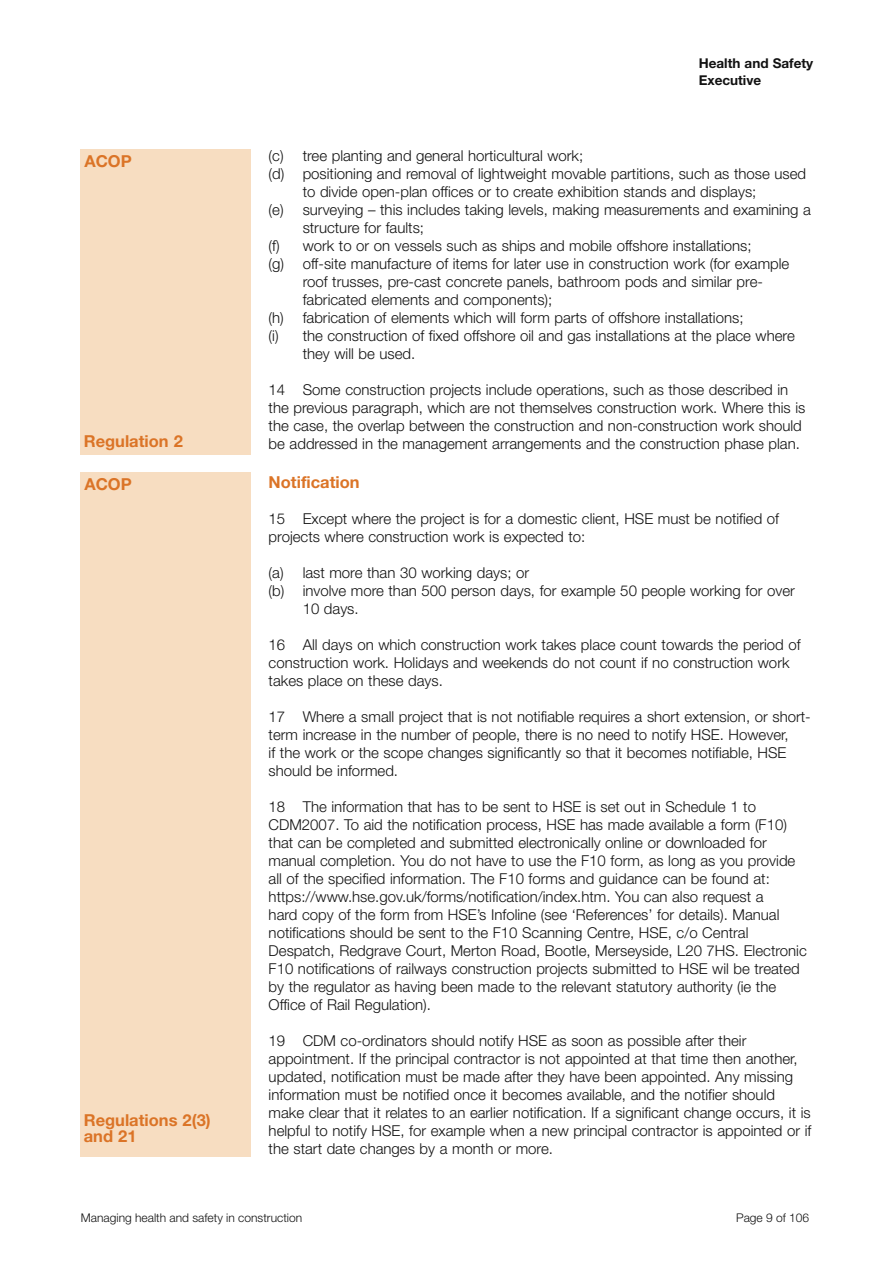
<style>
.page{position:relative;width:893px;height:1263px;background:#fff}
.page>*{position:absolute;margin:0;border:0;box-sizing:border-box;transform-origin:0 0}
.ACOP__text{font:700 16.5px/16.5px "Helvetica Neue";color:#db7427}
.ACOP__text-2{font:300 15px/18px "Helvetica Neue";color:#121212}
.ACOP__a__text{font:300 15px/18px "Helvetica Neue";color:#121212}
.t1{font:700 13.5px/16.5px "Helvetica Neue";color:#121212}
.t2{font:300 12px "Helvetica Neue";color:#121212}
</style>
<div class="page">
<div style="left:80px;top:150px;width:170px;height:305px;background:#f7ddc1"></div>
<div style="left:80px;top:473px;width:170px;height:684px;background:#f7ddc1"></div>
<p class="ACOP__text" style="left:84px;top:152px;width:49px">ACOP</p>
<p class="ACOP__text" style="left:84px;top:433px;width:101px">Regulation 2</p>
<p class="ACOP__text" style="left:84px;top:475px;width:49px">ACOP</p>
<p class="ACOP__text" style="left:84px;top:1111px;width:128px">Regulations 2(3) and 21</p>
<p class="t1" style="left:699px;top:55px;width:116px">Health and Safety<br>Executive</p>
<p class="ACOP__a__text" style="left:269px;top:146px;width:316px">(c) tree planting and general horticultural work;</p>
<p class="ACOP__a__text" style="left:303px;top:164px;width:505px;text-indent:-34px">(d) positioning and removal of lightweight movable partitions, such as those used to divide open-plan offices or to create exhibition stands and displays;</p>
<p class="ACOP__a__text" style="left:303px;top:200px;width:510px;text-indent:-34px">(e) surveying – this includes taking levels, making measurements and examining a structure for faults;</p>
<p class="ACOP__a__text" style="left:269px;top:236px;width:484px">(f) work to or on vessels such as ships and mobile offshore installations;</p>
<p class="ACOP__a__text" style="left:303px;top:254px;width:488px;text-indent:-34px">(g) off-site manufacture of items for later use in construction work (for example roof trusses, pre-cast concrete panels, bathroom pods and similar pre&shy;fabricated elements and components);</p>
<p class="ACOP__a__text" style="left:269px;top:308px;width:476px">(h) fabrication of elements which will form parts of offshore installations;</p>
<p class="ACOP__a__text" style="left:303px;top:326px;width:494px;text-indent:-34px">(i) the construction of fixed offshore oil and gas installations at the place where they will be used.</p>
<p class="ACOP__text-2" style="left:269px;top:380px;width:538px">14 Some construction projects include operations, such as those described in the previous paragraph, which are not themselves construction work. Where this is the case, the overlap between the construction and non-construction work should be addressed in the management arrangements and the construction phase plan.</p>
<p class="ACOP__text" style="left:269px;top:474px;width:92px">Notification</p>
<p class="ACOP__text-2" style="left:269px;top:510px;width:512px">15 Except where the project is for a domestic client, HSE must be notified of projects where construction work is expected to:</p>
<p class="ACOP__a__text" style="left:269px;top:564px;width:262px">(a) last more than 30 working days; or</p>
<p class="ACOP__a__text" style="left:303px;top:582px;width:494px;text-indent:-34px">(b) involve more than 500 person days, for example 50 people working for over<br>10 days.</p>
<p class="ACOP__text-2" style="left:269px;top:636px;width:533px">16 All days on which construction work takes place count towards the period of construction work. Holidays and weekends do not count if no construction work takes place on these days.</p>
<p class="ACOP__text-2" style="left:269px;top:708px;width:544px">17 Where a small project that is not notifiable requires a short extension, or short&shy;term increase in the number of people, there is no need to notify HSE. However,<br>if the work or the scope changes significantly so that it becomes notifiable, HSE should be informed.</p>
<p class="ACOP__text-2" style="left:269px;top:798px;width:540px">18 The information that has to be sent to HSE is set out in Schedule 1 to CDM2007. To aid the notification process, HSE has made available a form (F10) that can be completed and submitted electronically online or downloaded for manual completion. You do not have to use the F10 form, as long as you provide all of the specified information. The F10 forms and guidance can be found at: https://www.hse.gov.uk/forms/notification/index.htm. You can also request a<br>hard copy of the form from HSE’s Infoline (see ‘References’ for details). Manual notifications should be sent to the F10 Scanning Centre, HSE, c/o Central Despatch, Redgrave Court, Merton Road, Bootle, Merseyside, L20 7HS. Electronic F10 notifications of railways construction projects submitted to HSE wil be treated by the regulator as having been made to the relevant statutory authority (ie the Office of Rail Regulation).</p>
<p class="ACOP__text-2" style="left:269px;top:1032px;width:544px">19 CDM co-ordinators should notify HSE as soon as possible after their appointment. If the principal contractor is not appointed at that time then another, updated, notification must be made after they have been appointed. Any missing information must be notified once it becomes available, and the notifier should make clear that it relates to an earlier notification. If a significant change occurs, it is helpful to notify HSE, for example when a new principal contractor is appointed or if the start date changes by a month or more.</p>
<p class="t2" style="left:81px;top:1211px;width:223px">Managing health and safety in construction</p>
<p class="t2" style="left:736px;top:1211px;width:75px">Page 9 of 106</p>
</div>
